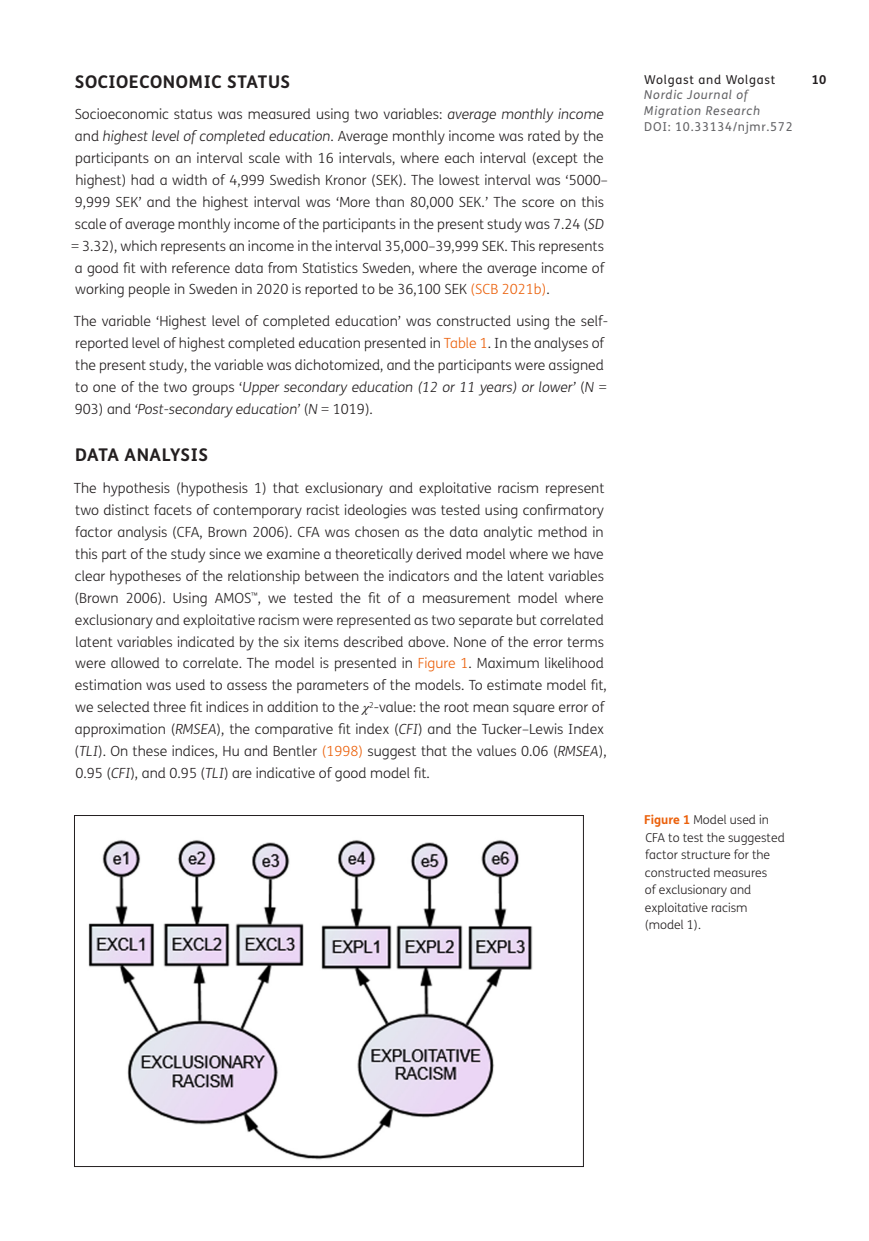
<style>
.page{position:relative;width:869px;height:1241px;background:#fff}
.page>*{position:absolute;margin:0;border:0;box-sizing:border-box;transform-origin:0 0}
.t1{font:700 17.5px "FS Me";letter-spacing:.03em;color:#231f20}
.Body_Copy{font:300 14px/21.9px "FS Me";color:#231f20}
.Figure_copy{font:300 12.25px/17.5px "FS Me";color:#231f20}
.t2{font:italic 12.25px/15.8px "FS Me";letter-spacing:.06em;color:#636366}
.t3{font:12.25px "FS Me";letter-spacing:.06em;color:#636366}
.t4{font:12.25px "FS Me";letter-spacing:.06em;color:#231f20}
.t5{font:700 12.25px "FS Me";color:#231f20}
.s1{font-style:italic}
.s2{color:#eb610c}
.s3{font-family:"STIX";font-weight:400;font-style:italic}
.s4{font-weight:700;color:#eb610c}
</style>
<div class="page">
<img style="left:88px;top:840px;width:445px;height:320px">
<h2 class="t1" style="left:75px;top:70px;width:217px">SOCIOECONOMIC STATUS</h2>
<p class="Body_Copy" style="left:75px;top:104px;width:530px">Socioeconomic status was measured using two variables: <span class="s1">average monthly income</span></p>
<p class="Body_Copy" style="left:75px;top:126px;width:530px">and <span class="s1">highest level of completed education</span>. Average monthly income was rated by the</p>
<p class="Body_Copy" style="left:75px;top:148px;width:530px">participants on an interval scale with 16 intervals, where each interval (except the</p>
<p class="Body_Copy" style="left:75px;top:169px;width:533px">highest) had a width of 4,999 Swedish Kronor (SEK). The lowest interval was ‘5000–</p>
<p class="Body_Copy" style="left:75px;top:191px;width:530px">9,999 SEK’ and the highest interval was ‘More than 80,000 SEK.’ The score on this</p>
<p class="Body_Copy" style="left:75px;top:213px;width:530px">scale of average monthly income of the participants in the present study was 7.24 (<span class="s1">SD</span></p>
<p class="Body_Copy" style="left:71px;top:235px;width:534px">= 3.32), which represents an income in the interval 35,000–39,999 SEK. This represents</p>
<p class="Body_Copy" style="left:75px;top:257px;width:530px">a good fit with reference data from Statistics Sweden, where the average income of</p>
<p class="Body_Copy" style="left:75px;top:279px;width:475px">working people in Sweden in 2020 is reported to be 36,100 SEK <span class="s2">(SCB 2021b)</span>.</p>
<p class="Body_Copy" style="left:74px;top:311px;width:535px">The variable ‘Highest level of completed education’ was constructed using the self&shy;reported level of highest completed education presented in <span class="s2">Table 1</span>. In the analyses of the present study, the variable was dichotomized, and the participants were assigned to one of the two groups ‘<span class="s1">Upper secondary education (12 or 11 years) or lower’</span> (<span class="s1">N</span> = 903) and <span class="s1">‘Post-secondary education’</span> (<span class="s1">N</span> = 1019).</p>
<h2 class="t1" style="left:75px;top:444px;width:134px">DATA ANALYSIS</h2>
<p class="Body_Copy" style="left:74px;top:478px;width:534px">The hypothesis (hypothesis 1) that exclusionary and exploitative racism represent two distinct facets of contemporary racist ideologies was tested using confirmatory factor analysis (CFA, Brown 2006). CFA was chosen as the data analytic method in this part of the study since we examine a theoretically derived model where we have clear hypotheses of the relationship between the indicators and the latent variables (Brown 2006). Using AMOS , we tested the fit of a measurement model where exclusionary and exploitative racism were represented as two separate but correlated latent variables indicated by the six items described above. None of the error terms were allowed to correlate. The model is presented in <span class="s2">Figure 1</span>. Maximum likelihood estimation was used to assess the parameters of the models. To estimate model fit, we selected three fit indices in addition to the <span class="s3">χ</span><sup>2</sup>-value: the root mean square error of approximation (<span class="s1">RMSEA</span>), the comparative fit index (<span class="s1">CFI</span>) and the Tucker–Lewis Index (<span class="s1">TLI</span>). On these indices, Hu and Bentler <span class="s2">(1998)</span> suggest that the values 0.06 (<span class="s1">RMSEA</span>), 0.95 (<span class="s1">CFI</span>), and 0.95 (<span class="s1">TLI</span>) are indicative of good model fit.</p>
<p class="t4" style="left:644px;top:72px;width:132px">Wolgast and Wolgast</p>
<p class="t5" style="left:811px;top:72px;width:16px">10</p>
<p class="t2" style="left:644px;top:87px;width:117px">Nordic Journal of<br>Migration Research</p>
<p class="t3" style="left:644px;top:119px;width:150px">DOI: 10.33134/njmr.572</p>
<p class="Figure_copy" style="left:644px;top:811px;width:142px"><span class="s4">Figure 1</span> Model used in<br>CFA to test the suggested factor structure for the constructed measures<br>of exclusionary and exploitative racism (model 1).</p>
</div>
